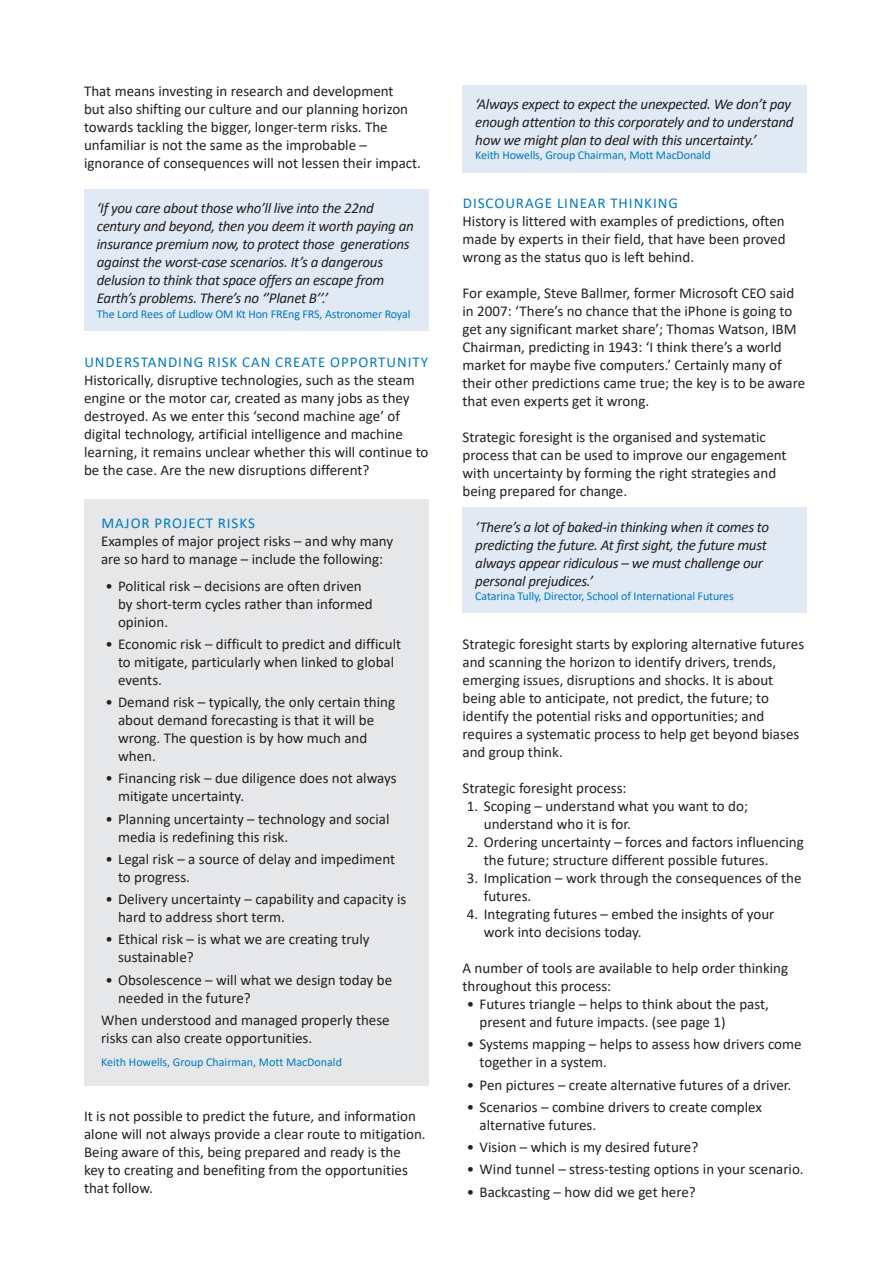
<style>
.page{position:relative;width:893px;height:1263px;background:#fff}
.page>*{position:absolute;margin:0;border:0;box-sizing:border-box;transform-origin:0 0}
.body{font:15px/18px "Calibri";color:#231f20}
.t1{font:italic 15px/18px "Calibri";letter-spacing:-.02em;color:#231f20}
.bulletindent{font:15px/18px "Calibri";color:#231f20}
.numberbullet{font:15px/18px "Calibri";color:#231f20}
.subhead{font:15px "Calibri";letter-spacing:.065em;color:#0079c1}
.t2{font:12px "Calibri";letter-spacing:-.01em;color:#0079c1}
.s1{color:#0079c1}
</style>
<div class="page">
<div style="left:84px;top:189px;width:344px;height:141px;background:#e1eaf4"></div>
<div style="left:84px;top:500px;width:344px;height:586px;background:#e6e7e9"></div>
<div style="left:463px;top:85px;width:344px;height:87px;background:#e1eaf4"></div>
<div style="left:463px;top:508px;width:344px;height:105px;background:#e1eaf4"></div>
<p class="body" style="left:84px;top:82px;width:338px">That means investing in research and development<br>but also shifting our culture and our planning horizon towards tackling the bigger, longer-term risks. The unfamiliar is not the same as the improbable – ignorance of consequences will not lessen their impact.</p>
<p class="t1" style="left:97px;top:199px;width:318px">‘If you care about those who’ll live into the 22nd century and beyond, then you deem it worth paying an insurance premium now, to protect those generations against the worst-case scenarios. It’s a dangerous delusion to think that space offers an escape from Earth’s problems. There’s no ‘’Planet B’’.’</p>
<p class="t2" style="left:97px;top:305px;width:315px">The Lord Rees of Ludlow OM Kt Hon FREng FRS, Astronomer Royal</p>
<p class="subhead" style="left:84px;top:351px;width:345px">UNDERSTANDING RISK CAN CREATE OPPORTUNITY</p>
<p class="body" style="left:84px;top:370px;width:346px">Historically, disruptive technologies, such as the steam engine or the motor car, created as many jobs as they destroyed. As we enter this ‘second machine age’ of digital technology, artificial intelligence and machine learning, it remains unclear whether this will continue to be the case. Are the new disruptions different?</p>
<p class="body" style="left:101px;top:514px;width:294px"><span class="s1">MAJOR PROJECT RISKS<br></span>Examples of major project risks – and why many are so hard to manage – include the following:</p>
<p class="body" style="left:118px;top:576px;width:256px;text-indent:-13px">• Political risk – decisions are often driven by short-term cycles rather than informed opinion.</p>
<p class="body" style="left:118px;top:634px;width:285px;text-indent:-13px">• Economic risk – difficult to predict and difficult to mitigate, particularly when linked to global events.</p>
<p class="body" style="left:118px;top:693px;width:279px;text-indent:-13px">• Demand risk – typically, the only certain thing about demand forecasting is that it will be wrong. The question is by how much and when.</p>
<p class="body" style="left:118px;top:769px;width:280px;text-indent:-13px">• Financing risk – due diligence does not always mitigate uncertainty.</p>
<p class="body" style="left:118px;top:809px;width:273px;text-indent:-13px">• Planning uncertainty – technology and social media is redefining this risk.</p>
<p class="body" style="left:118px;top:849px;width:279px;text-indent:-13px">• Legal risk – a source of delay and impediment to progress.</p>
<p class="body" style="left:118px;top:890px;width:290px;text-indent:-13px">• Delivery uncertainty – capability and capacity is hard to address short term.</p>
<p class="body" style="left:118px;top:930px;width:253px;text-indent:-13px">• Ethical risk – is what we are creating truly sustainable?</p>
<p class="body" style="left:118px;top:970px;width:276px;text-indent:-13px">• Obsolescence – will what we design today be needed in the future?</p>
<p class="body" style="left:101px;top:1010px;width:290px">When understood and managed properly these risks can also create opportunities.</p>
<p class="t2" style="left:101px;top:1053px;width:242px">Keith Howells, Group Chairman, Mott MacDonald</p>
<p class="body" style="left:84px;top:1107px;width:343px">It is not possible to predict the future, and information alone will not always provide a clear route to mitigation.<br>Being aware of this, being prepared and ready is the<br>key to creating and benefiting from the opportunities that follow.</p>
<p class="t1" style="left:475px;top:94px;width:320px">‘Always expect to expect the unexpected. We don’t pay enough attention to this corporately and to understand how we might plan to deal with this uncertainty.’</p>
<p class="t2" style="left:475px;top:147px;width:237px">Keith Howells, Group Chairman, Mott MacDonald</p>
<p class="subhead" style="left:463px;top:193px;width:217px">DISCOURAGE LINEAR THINKING</p>
<p class="body" style="left:463px;top:212px;width:324px;text-align:justify">History is littered with examples of predictions, often made by experts in their field, that have been proved wrong as the status quo is left behind.</p>
<p class="body" style="left:463px;top:284px;width:344px">For example, Steve Ballmer, former Microsoft CEO said in 2007: ‘There’s no chance that the iPhone is going to get any significant market share’; Thomas Watson, IBM Chairman, predicting in 1943: ‘I think there’s a world market for maybe five computers.’ Certainly many of their other predictions came true; the key is to be aware that even experts get it wrong.</p>
<p class="body" style="left:463px;top:428px;width:326px">Strategic foresight is the organised and systematic process that can be used to improve our engagement with uncertainty by forming the right strategies and being prepared for change.</p>
<p class="t1" style="left:475px;top:517px;width:295px">‘There’s a lot of baked-in thinking when it comes to predicting the future. At first sight, the future must always appear ridiculous – we must challenge our personal prejudices.’</p>
<p class="t2" style="left:475px;top:588px;width:260px">Catarina Tully, Director, School of International Futures</p>
<p class="body" style="left:463px;top:635px;width:343px">Strategic foresight starts by exploring alternative futures and scanning the horizon to identify drivers, trends, emerging issues, disruptions and shocks. It is about being able to anticipate, not predict, the future; to identify the potential risks and opportunities; and requires a systematic process to help get beyond biases and group think.</p>
<p class="body" style="left:463px;top:779px;width:165px">Strategic foresight process:</p>
<p class="numberbullet" style="left:484px;top:797px;width:266px;text-indent:-17px">1. Scoping – understand what you want to do; understand who it is for.</p>
<p class="numberbullet" style="left:484px;top:833px;width:321px;text-indent:-17px">2. Ordering uncertainty – forces and factors influencing the future; structure different possible futures.</p>
<p class="numberbullet" style="left:484px;top:869px;width:319px;text-indent:-17px">3. Implication – work through the consequences of the futures.</p>
<p class="numberbullet" style="left:484px;top:905px;width:292px;text-indent:-17px">4. Integrating futures – embed the insights of your work into decisions today.</p>
<p class="body" style="left:463px;top:959px;width:327px">A number of tools are available to help order thinking throughout this process:</p>
<p class="bulletindent" style="left:480px;top:995px;width:291px;text-indent:-13px">• Futures triangle – helps to think about the past, present and future impacts. (see page 1)</p>
<p class="bulletindent" style="left:480px;top:1035px;width:323px;text-indent:-13px">• Systems mapping – helps to assess how drivers come together in a system.</p>
<p class="bulletindent" style="left:467px;top:1075px;width:326px">• Pen pictures – create alternative futures of a driver.</p>
<p class="bulletindent" style="left:480px;top:1097px;width:284px;text-indent:-13px">• Scenarios – combine drivers to create complex alternative futures.</p>
<p class="bulletindent" style="left:467px;top:1138px;width:233px">• Vision – which is my desired future?</p>
<p class="bulletindent" style="left:467px;top:1160px;width:338px">• Wind tunnel – stress-testing options in your scenario.</p>
<p class="bulletindent" style="left:467px;top:1182px;width:231px">• Backcasting – how did we get here?</p>
</div>
